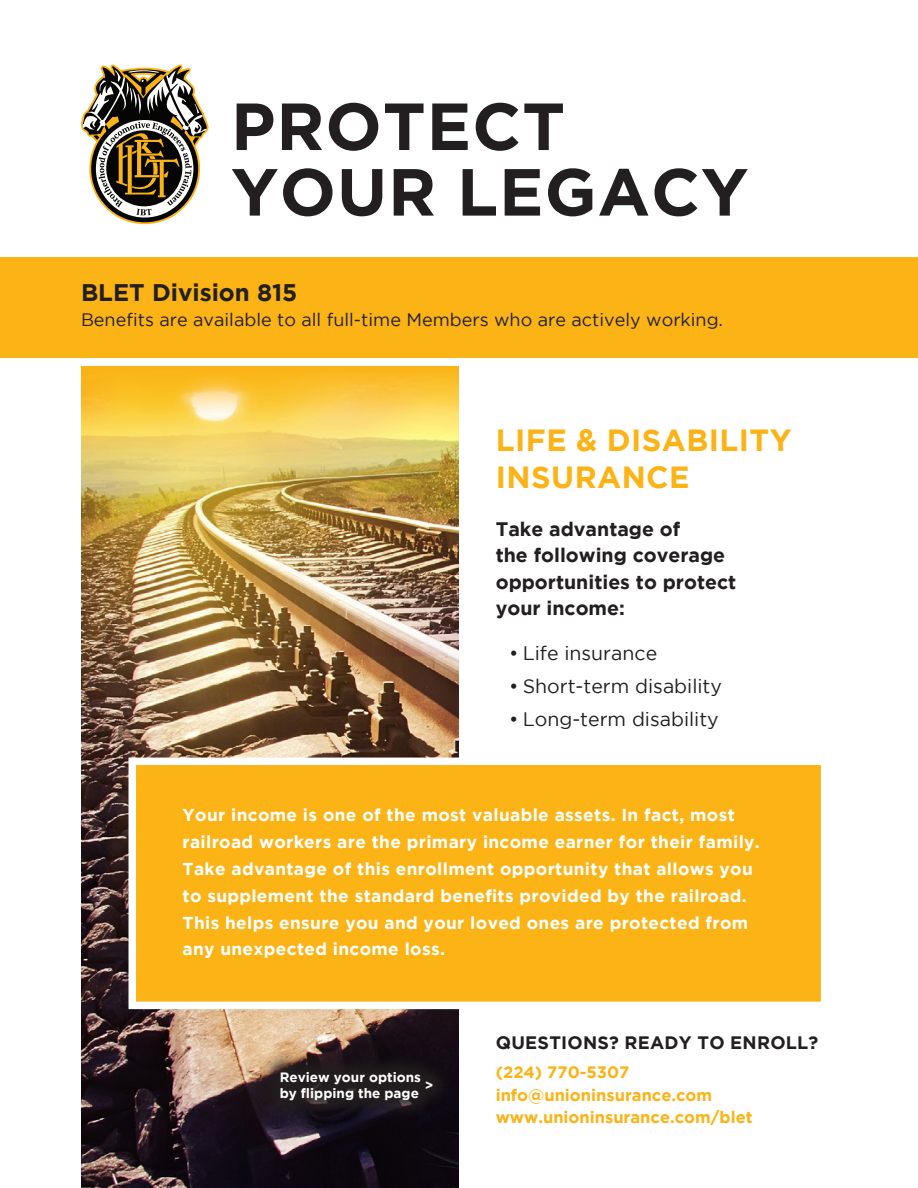
<style>
.page{position:relative;width:918px;height:1188px;background:#fff}
.page>*{position:absolute;margin:0;border:0;box-sizing:border-box;transform-origin:0 0}
.t1{font:700 66.45px/65.6px "Gotham";letter-spacing:.015em;color:#231f20}
.t2{font:700 30.6px/36.6px "Gotham";letter-spacing:.015em;color:#fbb316}
.t3{font:700 24px "Gotham";color:#231f20}
.t4{font:700 19.5px/26.4px "Gotham";color:#231f20}
.t5{font:19.5px "Gotham";color:#231f20}
.t6{font:18px "Gotham";color:#231f20}
.t7{font:700 18px "Gotham";letter-spacing:.015em;color:#231f20}
.t8{font:700 17.25px/26.8px "Gotham";letter-spacing:.02em;color:#fff}
.t9{font:700 16.5px/22.5px "Gotham";color:#fbb316}
.t10{font:700 13.5px/16.2px "Gotham";color:#fff}
</style>
<div class="page">
<img style="left:81px;top:414px;width:378px;height:774px">
<svg style="left:81px;top:366px;width:378px;height:48px;background:#fac338"></svg>
<div style="left:259px;top:1051px;width:195px;height:71px;background:#231f20;opacity:.9"></div>
<div style="left:0;top:257px;width:918px;height:101px;background:#fbb316"></div>
<svg style="left:81px;top:65px;width:128px;height:159px"></svg>
<div style="left:129px;top:758px;width:699px;height:251px;background:#fbb316;border:8px solid #fff"></div>
<p class="t1" style="left:231px;top:92px;width:519px">PROTECT<br>YOUR LEGACY</p>
<p class="t3" style="left:81px;top:279px;width:218px">BLET Division 815</p>
<p class="t6" style="left:81px;top:309px;width:644px">Benefits are available to all full-time Members who are actively working.</p>
<p class="t2" style="left:496px;top:421px;width:297px">LIFE &amp; DISABILITY<br>INSURANCE</p>
<p class="t4" style="left:496px;top:515px;width:242px">Take advantage of<br>the following coverage opportunities to protect your income:</p>
<p class="t5" style="left:509px;top:642px;width:149px">• Life insurance</p>
<p class="t5" style="left:509px;top:676px;width:214px">• Short-term disability</p>
<p class="t5" style="left:509px;top:709px;width:211px">• Long-term disability</p>
<p class="t8" style="left:183px;top:801px;width:579px">Your income is one of the most valuable assets. In fact, most railroad workers are the primary income earner for their family.<br>Take advantage of this enrollment opportunity that allows you to supplement the standard benefits provided by the railroad.<br>This helps ensure you and your loved ones are protected from any unexpected income loss.</p>
<p class="t10" style="left:280px;top:1068px;width:143px">Review your options by flipping the page</p>
<p class="t10" style="left:425px;top:1077px;width:10px">&gt;</p>
<p class="t7" style="left:496px;top:1032px;width:324px">QUESTIONS? READY TO ENROLL?</p>
<p class="t9" style="left:496px;top:1061px;width:218px">(224) 770-5307 info@unioninsurance.com</p>
<p class="t9" style="left:496px;top:1106px;width:259px">www.unioninsurance.com/blet</p>
</div>
